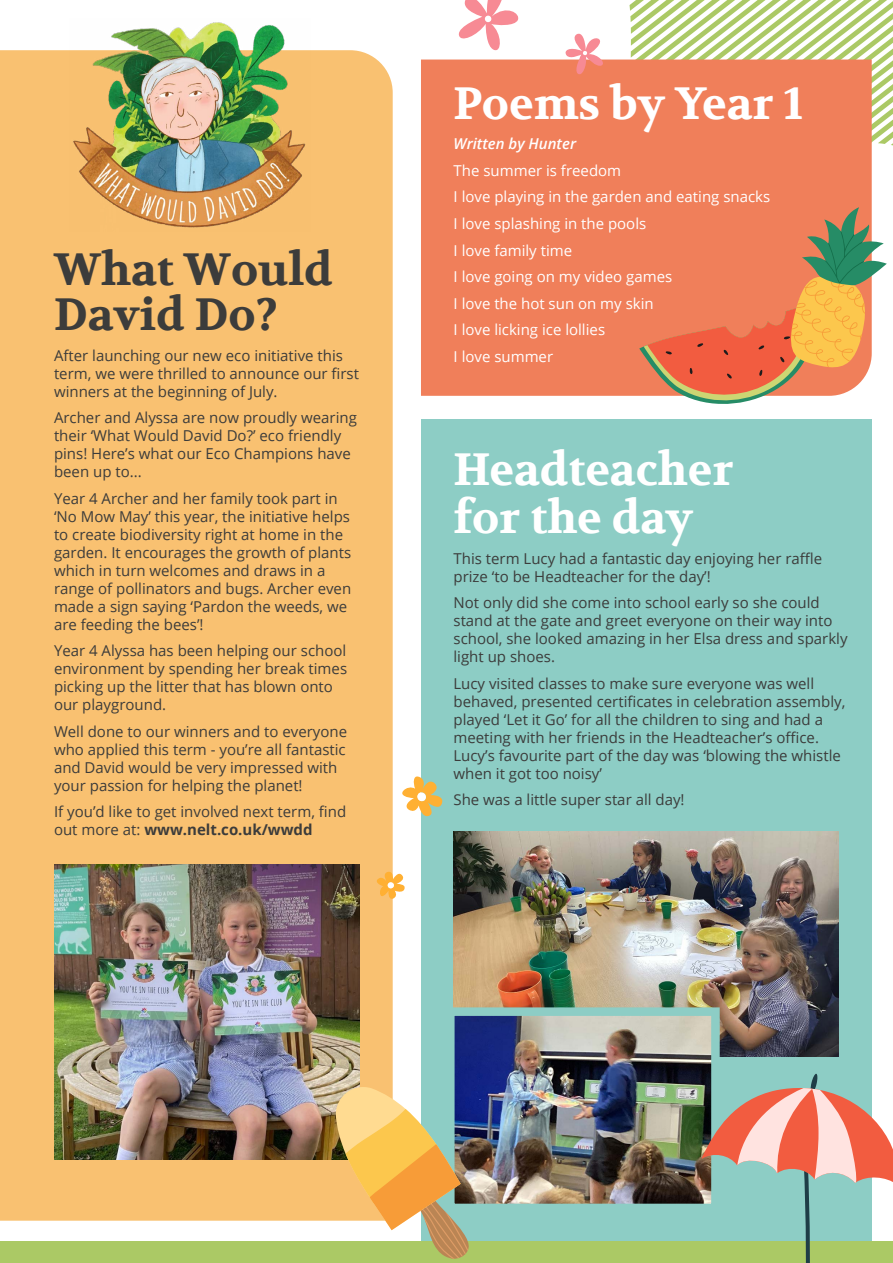
<style>
.page{position:relative;width:893px;height:1263px;background:#fff}
.page>*{position:absolute;margin:0;border:0;box-sizing:border-box;transform-origin:0 0}
.t1{font:700 45px/48px "Volkhov";color:#fff}
.t2{font:700 45px/45px "Volkhov";color:#3c3c3b}
.t3{font:15px/18px "Open Sans";color:#3c3c3b}
.t4{font:15px/26.5px "Open Sans";color:#fff}
.t5{font:italic 600 15px "Open Sans";color:#fff}
.s1{font-weight:700}
</style>
<div class="page">
<svg style="left:629px;top:0;width:264px;height:146px"></svg>
<div style="left:421px;top:60px;width:451px;height:336px;background:#f07f5a"></div>
<div style="left:0;top:50px;width:393px;height:1171px;background:#f9c171"></div>
<img style="left:54px;top:865px;width:306px;height:294px">
<div style="left:421px;top:419px;width:451px;height:832px;background:#8dcdc5"></div>
<div style="left:0;top:1242px;width:893px;height:21px;background:#abc965"></div>
<svg style="left:639px;top:207px;width:248px;height:197px;background:#e08e64"></svg>
<svg style="left:563px;top:33px;width:44px;height:44px"></svg>
<svg style="left:458px;top:0;width:61px;height:51px"></svg>
<svg style="left:375px;top:870px;width:30px;height:30px"></svg>
<svg style="left:402px;top:776px;width:41px;height:41px"></svg>
<img style="left:69px;top:22px;width:242px;height:210px">
<img style="left:454px;top:832px;width:385px;height:224px">
<img style="left:456px;top:1017px;width:254px;height:185px">
<div style="left:446px;top:1007px;width:274px;height:205px;border:9px solid #8dcdc5"></div>
<svg style="left:701px;top:1073px;width:192px;height:190px"></svg>
<svg style="left:336px;top:1083px;width:134px;height:176px"></svg>
<h1 class="t2" style="left:54px;top:248px;width:280px">What Would<br>David Do?</h1>
<p class="t3" style="left:54px;top:346px;width:307px">After launching our new eco initiative this term, we were thrilled to announce our first winners at the beginning of July.</p>
<p class="t3" style="left:54px;top:408px;width:304px">Archer and Alyssa are now proudly wearing their ‘What Would David Do?’ eco friendly pins! Here’s what our Eco Champions have been up to...</p>
<p class="t3" style="left:54px;top:489px;width:299px">Year 4 Archer and her family took part in ‘No Mow May’ this year, the initiative helps to create biodiversity right at home in the garden. It encourages the growth of plants which in turn welcomes and draws in a range of pollinators and bugs. Archer even made a sign saying ‘Pardon the weeds, we are feeding the bees’!</p>
<p class="t3" style="left:54px;top:641px;width:295px">Year 4 Alyssa has been helping our school environment by spending her break times picking up the litter that has blown onto our playground.</p>
<p class="t3" style="left:54px;top:722px;width:295px">Well done to our winners and to everyone who applied this term - you’re all fantastic and David would be very impressed with your passion for helping the planet!</p>
<p class="t3" style="left:54px;top:802px;width:294px">If you’d like to get involved next term, find out more at: <span class="s1">www.nelt.co.uk/wwdd</span></p>
<h1 class="t1" style="left:454px;top:81px;width:351px">Poems by Year 1</h1>
<p class="t5" style="left:454px;top:134px;width:124px">Written by Hunter</p>
<p class="t4" style="left:454px;top:157px;width:318px">The summer is freedom<br>I love playing in the garden and eating snacks<br>I love splashing in the pools<br>I love family time<br>I love going on my video games<br>I love the hot sun on my skin<br>I love licking ice lollies<br>I love summer</p>
<h1 class="t1" style="left:453px;top:447px;width:281px">Headteacher for the day</h1>
<p class="t3" style="left:453px;top:549px;width:370px">This term Lucy had a fantastic day enjoying her raffle prize ‘to be Headteacher for the day’!</p>
<p class="t3" style="left:453px;top:593px;width:396px">Not only did she come into school early so she could stand at the gate and greet everyone on their way into school, she looked amazing in her Elsa dress and sparkly light up shoes.</p>
<p class="t3" style="left:453px;top:674px;width:393px">Lucy visited classes to make sure everyone was well behaved, presented certificates in celebration assembly, played ‘Let it Go’ for all the children to sing and had a meeting with her friends in the Headteacher’s office.<br>Lucy’s favourite part of the day was ‘blowing the whistle when it got too noisy’</p>
<p class="t3" style="left:453px;top:790px;width:233px">She was a little super star all day!</p>
</div>
